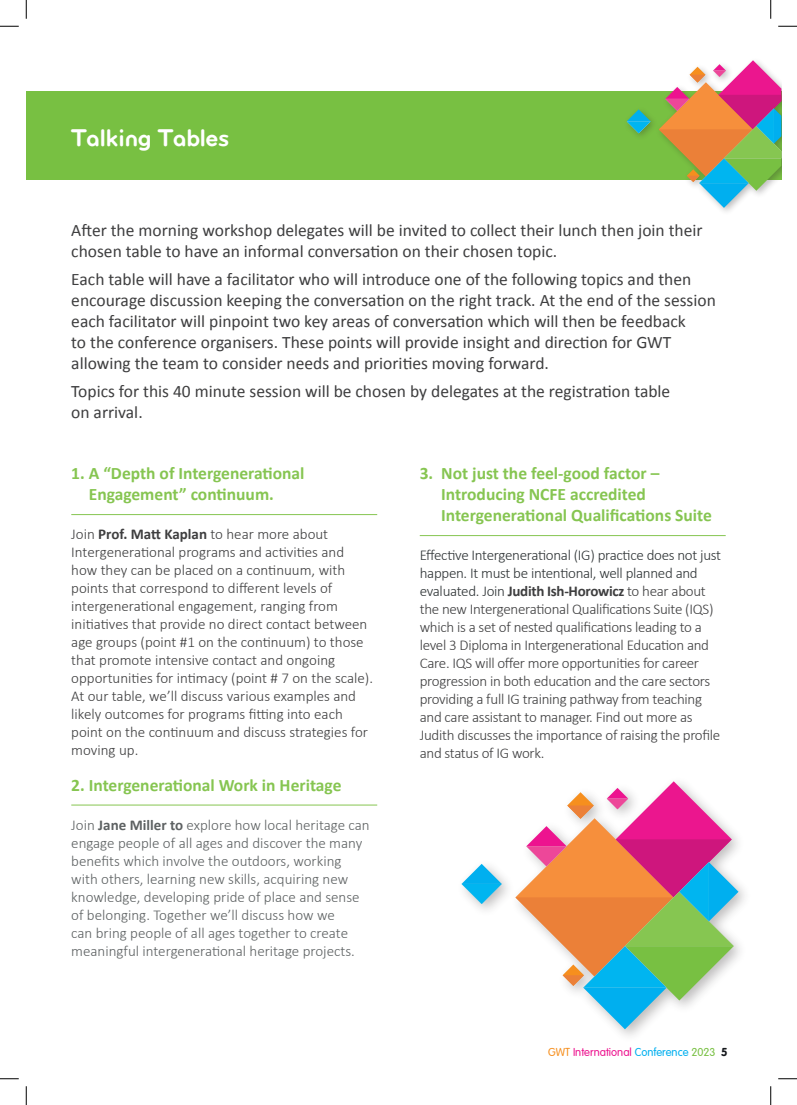
<style>
.page{position:relative;width:797px;height:1105px;background:#fff}
.page>*{position:absolute;margin:0;border:0;box-sizing:border-box;transform-origin:0 0}
.t1{font:25px "Bryant Bold Alt";letter-spacing:-.03em;color:#fff}
.t2{font:17.5px/21px "Calibri";color:#3e3e3f}
.t3{font:700 17.5px/21px "Calibri";color:#86c551}
.t4{font:300 15px/18px "Calibri";letter-spacing:-.02em;color:#3e3e3f}
.t5{font:300 15px/18px "Calibri";color:#3e3e3f}
.t6{font:300 15px/18px "Calibri";color:#5d6162}
.t7{font:300 11.25px "VAG Rounded";color:#ed138f}
.s1{font-weight:700}
.s2{color:#2e3335}
.s3{color:#f68f1e}
.s4{color:#00afef}
.s5{color:#78c042}
.s6{font-family:"VAG Rounded Bold";font-weight:400;color:#15181c}
</style>
<div class="page">
<hr style="left:71px;top:514px;width:306px;height:1px;background:#86c551">
<hr style="left:71px;top:805px;width:306px;height:1px;background:#86c551">
<div style="left:26px;top:91px;width:755px;height:88px;background:#78c042"></div>
<hr style="left:420px;top:535px;width:305px;height:1px;background:#86c551">
<svg style="left:461px;top:864px;width:41px;height:40px"></svg>
<svg style="left:515px;top:781px;width:223px;height:248px"></svg>
<div style="left:623px;top:57px;width:158px;height:159px;background:#231f20;opacity:.3"></div>
<svg style="left:626px;top:109px;width:24px;height:24px"></svg>
<svg style="left:658px;top:60px;width:123px;height:148px"></svg>
<svg style="left:0;top:25px;width:19px;height:2px"></svg>
<svg style="left:778px;top:25px;width:19px;height:2px"></svg>
<svg style="left:0;top:1078px;width:19px;height:1px"></svg>
<svg style="left:778px;top:1078px;width:19px;height:1px"></svg>
<svg style="left:25px;top:0;width:2px;height:19px"></svg>
<svg style="left:25px;top:1086px;width:2px;height:19px"></svg>
<svg style="left:770px;top:0;width:1px;height:19px"></svg>
<svg style="left:770px;top:1086px;width:1px;height:19px"></svg>
<h1 class="t1" style="left:71px;top:124px;width:160px">Talking Tables</h1>
<p class="t2" style="left:71px;top:219px;width:633px">After the morning workshop delegates will be invited to collect their lunch then join their chosen table to have an informal conversation on their chosen topic.</p>
<p class="t2" style="left:71px;top:268px;width:646px">Each table will have a facilitator who will introduce one of the following topics and then encourage discussion keeping the conversation on the right track. At the end of the session each facilitator will pinpoint two key areas of conversation which will then be feedback<br>to the conference organisers. These points will provide insight and direction for GWT allowing the team to consider needs and priorities moving forward.</p>
<p class="t2" style="left:71px;top:380px;width:600px">Topics for this 40 minute session will be chosen by delegates at the registration table on arrival.</p>
<p class="t3" style="left:89px;top:462px;width:217px;text-indent:-18px">1. A “Depth of Intergenerational<br>Engagement” continuum.</p>
<p class="t5" style="left:71px;top:525px;width:303px">Join <span class="s1">Prof. Matt Kaplan</span> to hear more about Intergenerational programs and activities and how they can be placed on a continuum, with points that correspond to different levels of intergenerational engagement, ranging from initiatives that provide no direct contact between age groups (point #1 on the continuum) to those that promote intensive contact and ongoing opportunities for intimacy (point # 7 on the scale).<br>At our table, we’ll discuss various examples and likely outcomes for programs fitting into each point on the continuum and discuss strategies for moving up.</p>
<p class="t3" style="left:71px;top:774px;width:272px">2. Intergenerational Work in Heritage</p>
<p class="t6" style="left:71px;top:816px;width:300px">Join <span class="s1">Jane Miller to</span> explore how local heritage can engage people of all ages and discover the many benefits which involve the outdoors, working with others, learning new skills, acquiring new knowledge, developing pride of place and sense of belonging. Together we’ll discuss how we<br>can bring people of all ages together to create meaningful intergenerational heritage projects.</p>
<p class="t3" style="left:441px;top:462px;width:272px;text-indent:-21px">3. Not just the feel-good factor –<br>Introducing NCFE accredited<br>Intergenerational Qualifications Suite</p>
<p class="t4" style="left:420px;top:546px;width:303px"><span class="s2">Effective Intergenerational (IG) practice does not just happen. It must be intentional, well planned and evaluated. Join</span> <span class="s1">Judith Ish-Horowicz</span> to hear about the new Intergenerational Qualifications Suite (IQS) which is a set of nested qualifications leading to a level 3 Diploma in Intergenerational Education and Care. IQS will offer more opportunities for career progression in both education and the care sectors providing a full IG training pathway from teaching and care assistant to manager. Find out more as Judith discusses the importance of raising the profile and status of IG work.</p>
<p class="t7" style="left:548px;top:1046px;width:181px"><span class="s3">GWT</span> International <span class="s4">Conference</span> <span class="s5">2023</span> <span class="s6">5</span></p>
</div>
